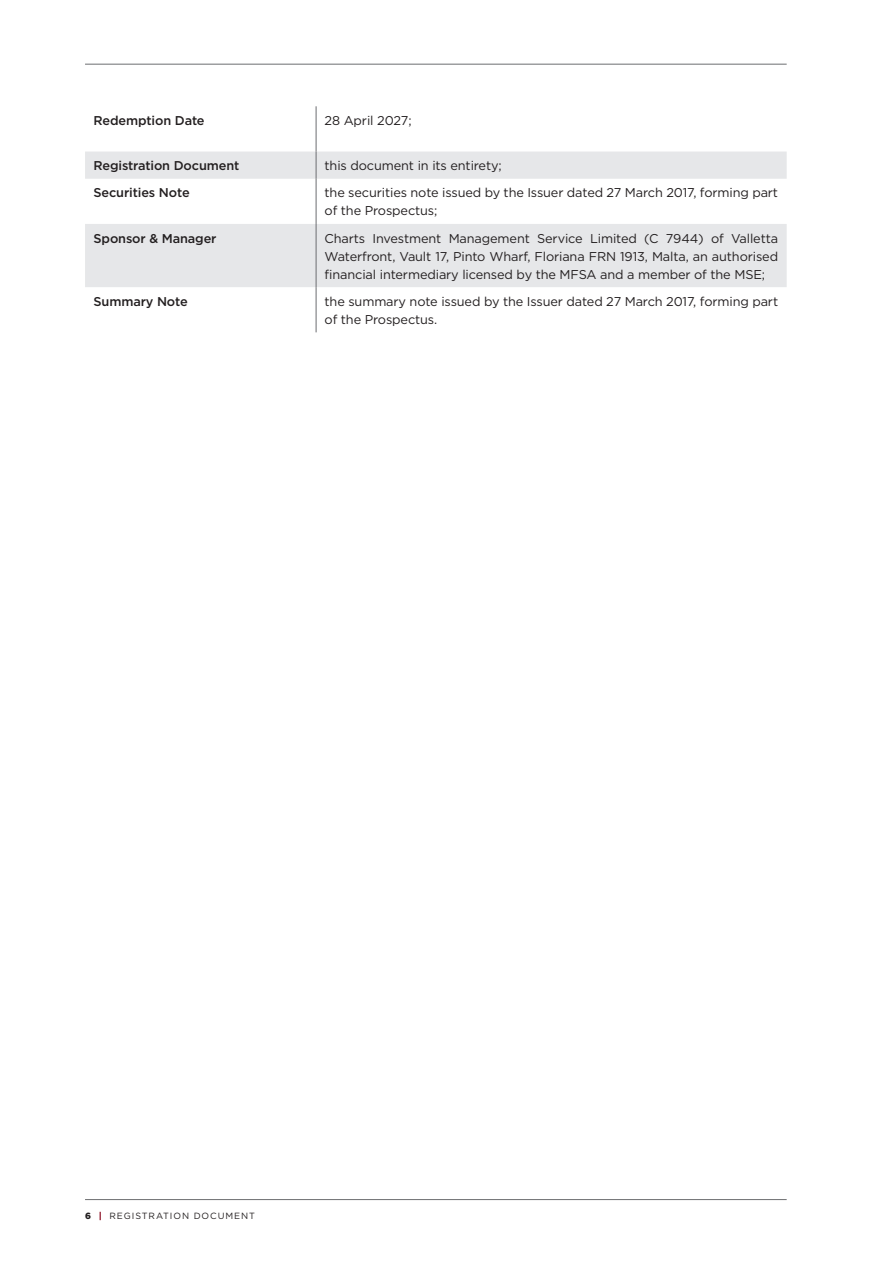
<style>
.page{position:relative;width:893px;height:1263px;background:#fff}
.page>*{position:absolute;margin:0;border:0;box-sizing:border-box;transform-origin:0 0}
.t1{font:12.75px/18px "Gotham";letter-spacing:-.01em;color:#231f20}
.t2{font:500 12.75px "Gotham";letter-spacing:-.01em;color:#231f20}
.t3{font:9px "Gotham";letter-spacing:.1em;color:#231f20}
.s1{font-weight:900}
.s2{font-weight:900;color:#91182c}
</style>
<div class="page">
<hr style="left:85px;top:1199px;width:702px;height:1px;background:#6c6d70">
<hr style="left:85px;top:64px;width:702px;height:1px;background:#6c6d70">
<svg style="left:85px;top:152px;width:702px;height:135px;fill:#e6e7e9"></svg>
<hr style="left:316px;top:106px;width:1px;height:46px;background:#6c6d70">
<svg style="left:316px;top:152px;width:1px;height:27px"></svg>
<hr style="left:316px;top:179px;width:1px;height:45px;background:#6c6d70">
<hr style="left:316px;top:224px;width:1px;height:63px;background:#6c6d70">
<hr style="left:316px;top:287px;width:1px;height:45px;background:#6c6d70">
<p class="t2" style="left:94px;top:112px;width:113px">Redemption Date</p>
<p class="t1" style="left:325px;top:111px;width:89px">28 April 2027;</p>
<p class="t2" style="left:94px;top:157px;width:147px">Registration Document</p>
<p class="t1" style="left:325px;top:156px;width:179px">this document in its entirety;</p>
<p class="t2" style="left:94px;top:185px;width:98px">Securities N ote</p>
<p class="t1" style="left:325px;top:184px;width:455px">the securities note issued by the Issuer dated 27 March 2017, forming part of the Prospectus;</p>
<p class="t2" style="left:94px;top:230px;width:124px">Sponsor &amp; Manager</p>
<p class="t1" style="left:325px;top:229px;width:455px;text-align:justify">Charts Investment Management Service Limited (C 7944) of Valletta Waterfront, Vault 17, Pinto Wharf, Floriana FRN 1913, Malta, an authorised financial intermediary licensed by the MFSA and a member of the MSE;</p>
<p class="t2" style="left:94px;top:293px;width:96px">Summary Note</p>
<p class="t1" style="left:325px;top:292px;width:455px">the summary note issued by the Issuer dated 27 March 2017, forming part of the Prospectus.</p>
<p class="t3" style="left:85px;top:1210px;width:171px"><span class="s1">6</span> <span class="s2">|</span> REGISTRATION DOCUMENT</p>
</div>
